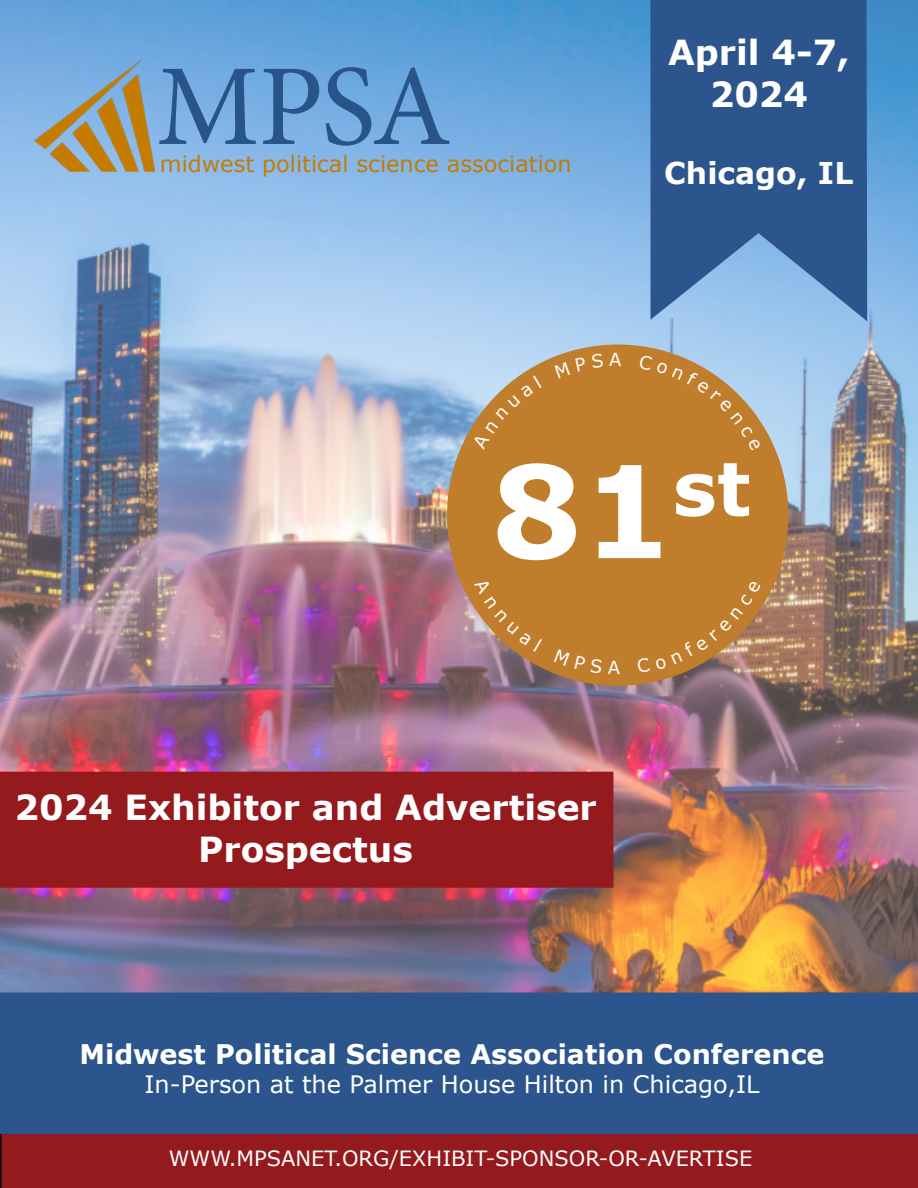
<style>
.page{position:relative;width:918px;height:1188px;background:#fff}
.page>*{position:absolute;margin:0;border:0;box-sizing:border-box;transform-origin:0 0}
.t1{font:700 127.5px "Verdana";color:#fff}
.t2{font:115.5px "Minion Pro";color:#28548a}
.t3{font:700 74.4px "Verdana";color:#fff}
.t4{font:700 34.5px/41.4px "Verdana";color:#fff;text-align:center}
.t5{font:700 30px "Verdana";color:#fff}
.t6{font:700 27px "Verdana";color:#fff}
.t7{font:24px "Verdana";color:#fff}
.t8{font:22.5px "Verdana";color:#c27c04}
.t9{font:21px "Verdana";color:#fff}
</style>
<div class="page">
<img style="left:0;top:0;width:918px;height:993px">
<div style="left:0;top:1134px;width:918px;height:54px;background:#941a1d"></div>
<svg style="left:650px;top:0;width:218px;height:323px;background:#3a659a"></svg>
<div style="left:448px;top:345px;width:340px;height:340px;background:#c07d2b;border-radius:50%"></div>
<div style="left:0;top:993px;width:918px;height:141px;background:#2b558c"></div>
<div style="left:1px;top:772px;width:612px;height:115px;background:#941a1d"></div>
<div style="left:0;top:772px;width:613px;height:116px;border:2px solid #941a1d"></div>
<img style="left:35px;top:60px;width:125px;height:112px">
<svg style="left:473px;top:376px;width:46px;height:49px"></svg>
<svg style="left:555px;top:354px;width:7px;height:3px"></svg>
<svg style="left:677px;top:355px;width:84px;height:67px"></svg>
<svg style="left:474px;top:606px;width:41px;height:45px"></svg>
<svg style="left:682px;top:608px;width:79px;height:65px"></svg>
<h2 class="t2" style="left:156px;top:30px;width:297px">MPSA</h2>
<p class="t8" style="left:160px;top:148px;width:414px">midwest political science association</p>
<p class="t4" style="left:668px;top:31px;width:183px">April 4-7,<br>2024</p>
<p class="t5" style="left:664px;top:152px;width:191px">Chicago, IL</p>
<h1 class="t1" style="left:491px;top:421px;width:183px">81</h1>
<h3 class="t3" style="left:673px;top:436px;width:79px">st</h3>
<p class="t4" style="left:15px;top:786px;width:584px">2024 Exhibitor and Advertiser<br>Prospectus</p>
<p class="t6" style="left:80px;top:1036px;width:747px">Midwest Political Science Association Conference</p>
<p class="t7" style="left:145px;top:1068px;width:617px">In-Person at the Palmer House Hilton in Chicago,IL</p>
<p class="t9" style="left:169px;top:1144px;width:585px">WWW.MPSANET.ORG/EXHIBIT-SPONSOR-OR-AVERTISE</p>
</div>
